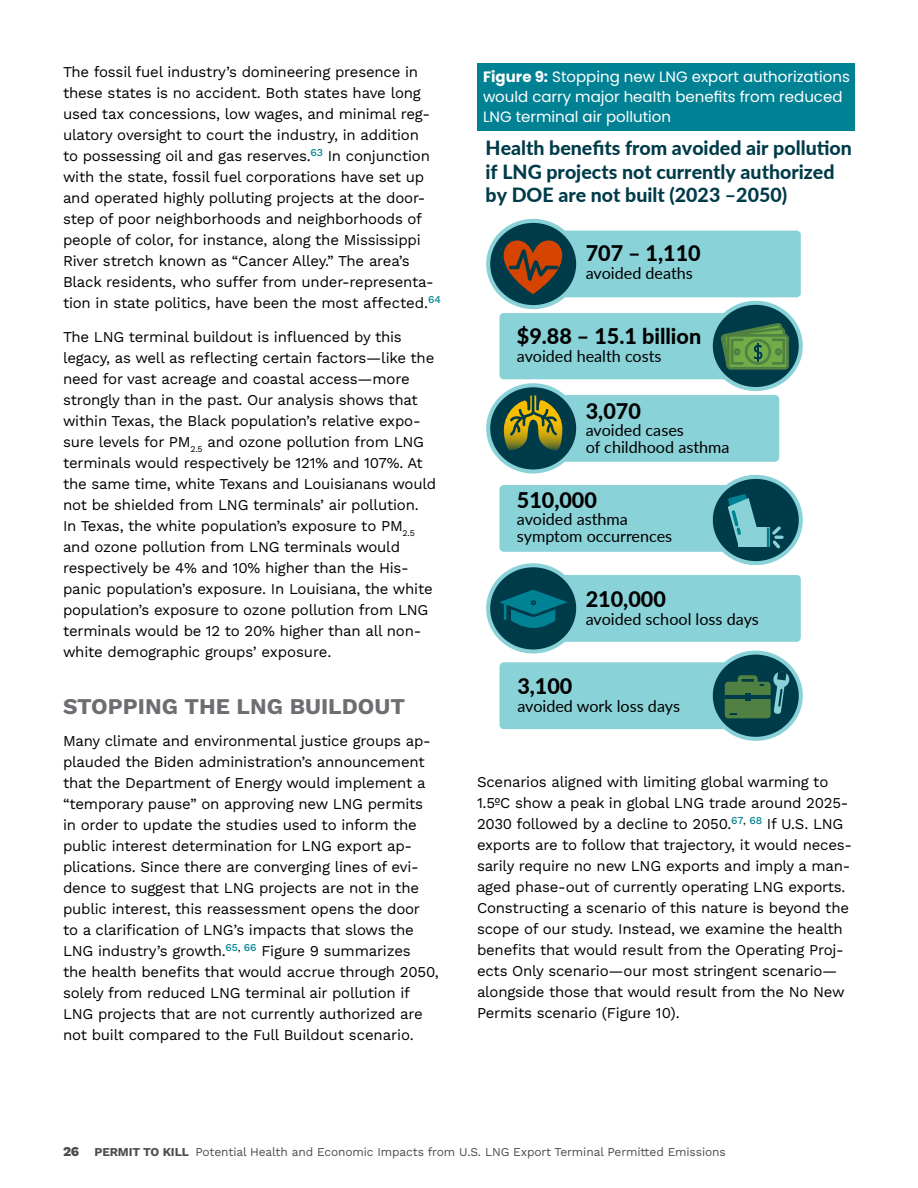
<style>
.page{position:relative;width:918px;height:1188px;background:#fff}
.page>*{position:absolute;margin:0;border:0;box-sizing:border-box;transform-origin:0 0}
.H3-Caps{font:700 22.5px "Work Sans";color:#6d6e71}
.t1{font:900 21.6px "Lato";color:#000}
.t2{font:900 19.5px/23.4px "Lato";color:#003b4a}
.t3{font:16.2px/16.6px "Lato";color:#000}
.Body{font:15px/21px "Work Sans";letter-spacing:-.015em;color:#000}
.Figure-Table_Caption{font:15px/20.2px "Poppins";color:#fff}
.t4{font:12px "Work Sans";letter-spacing:-.01em;color:#4d4d4f}
.s1{font-weight:700}
.s2{font-weight:800;font-size:13.5px}
</style>
<div class="page">
<div style="left:477px;top:63px;width:378px;height:67px;background:#008294"></div>
<div style="left:500px;top:485px;width:279px;height:67px;background:#89d2d8;border-radius:4px"></div>
<div style="left:500px;top:395px;width:279px;height:67px;background:#89d2d8;border-radius:4px"></div>
<div style="left:521px;top:231px;width:280px;height:66px;background:#89d2d8;border-radius:4px"></div>
<svg style="left:488px;top:221px;width:90px;height:86px"></svg>
<div style="left:486px;top:219px;width:94px;height:90px;border:4px solid #89d2d8;border-radius:50%"></div>
<svg style="left:486px;top:222px;width:106px;height:72px"></svg>
<svg style="left:488px;top:385px;width:90px;height:87px;background:#13505d"></svg>
<div style="left:486px;top:383px;width:94px;height:91px;border:4px solid #89d2d8;border-radius:50%"></div>
<div style="left:521px;top:575px;width:280px;height:67px;background:#89d2d8;border-radius:4px"></div>
<div style="left:488px;top:565px;width:90px;height:87px;background:#003b4a;border-radius:50%"></div>
<div style="left:486px;top:563px;width:94px;height:91px;border:4px solid #89d2d8;border-radius:50%"></div>
<svg style="left:499px;top:590px;width:69px;height:38px"></svg>
<div style="left:711px;top:477px;width:90px;height:86px;background:#003b4a;border-radius:50%"></div>
<div style="left:709px;top:475px;width:94px;height:90px;border:4px solid #89d2d8;border-radius:50%"></div>
<div style="left:738px;top:527px;width:32px;height:20px;background:#89d2d8"></div>
<svg style="left:769px;top:526px;width:15px;height:26px"></svg>
<svg style="left:728px;top:494px;width:29px;height:50px"></svg>
<hr style="left:767px;top:528px;width:3px;height:19px;background:#008294">
<div style="left:500px;top:313px;width:279px;height:66px;background:#89d2d8;border-radius:4px"></div>
<svg style="left:711px;top:303px;width:90px;height:86px;background:#13505e"></svg>
<div style="left:709px;top:301px;width:94px;height:90px;border:4px solid #89d2d8;border-radius:50%"></div>
<svg style="left:719px;top:321px;width:71px;height:50px;background:#457d46"></svg>
<div style="left:500px;top:662px;width:279px;height:67px;background:#89d2d8;border-radius:4px"></div>
<svg style="left:711px;top:653px;width:90px;height:86px;background:#0e4a58"></svg>
<div style="left:709px;top:651px;width:94px;height:90px;border:4px solid #89d2d8;border-radius:50%"></div>
<svg style="left:773px;top:671px;width:17px;height:43px"></svg>
<div style="left:738px;top:675px;width:20px;height:21px;border:4px solid #508142;border-radius:2px"></div>
<div style="left:725px;top:682px;width:46px;height:36px;background:#508142;border-radius:4px"></div>
<hr style="left:725px;top:695px;width:46px;height:3px;background:#003b4a">
<div style="left:745px;top:694px;width:6px;height:7px;background:#003b4a"></div>
<svg style="left:730px;top:713px;width:6px;height:2px"></svg>
<svg style="left:504px;top:396px;width:58px;height:55px;background:#6d7529"></svg>
<p class="Body" style="left:63px;top:61px;width:379px">The fossil fuel industry’s domineering presence in these states is no accident. Both states have long used tax concessions, low wages, and minimal reg&shy;ulatory oversight to court the industry, in addition<br>to possessing oil and gas reserves.<sup>63</sup> In conjunction with the state, fossil fuel corporations have set up and operated highly polluting projects at the door&shy;step of poor neighborhoods and neighborhoods of people of color, for instance, along the Mississippi River stretch known as “Cancer Alley.” The area’s Black residents, who suffer from under-representa&shy;tion in state politics, have been the most affected.<sup>64</sup></p>
<p class="Body" style="left:63px;top:326px;width:375px">The LNG terminal buildout is influenced by this legacy, as well as reflecting certain factors—like the need for vast acreage and coastal access—more strongly than in the past. Our analysis shows that within Texas, the Black population’s relative expo&shy;sure levels for PM<sub>2.5</sub> and ozone pollution from LNG terminals would respectively be 121% and 107%. At the same time, white Texans and Louisianans would not be shielded from LNG terminals’ air pollution.<br>In Texas, the white population’s exposure to PM<sub>2.5 </sub>and ozone pollution from LNG terminals would respectively be 4% and 10% higher than the His&shy;panic population’s exposure. In Louisiana, the white population’s exposure to ozone pollution from LNG terminals would be 12 to 20% higher than all non&shy;white demographic groups’ exposure.</p>
<p class="H3-Caps" style="left:63px;top:690px;width:344px">STOPPING THE LNG BUILDOUT</p>
<p class="Body" style="left:63px;top:730px;width:377px">Many climate and environmental justice groups ap&shy;plauded the Biden administration’s announcement that the Department of Energy would implement a “temporary pause” on approving new LNG permits in order to update the studies used to inform the public interest determination for LNG export ap&shy;plications. Since there are converging lines of evi&shy;dence to suggest that LNG projects are not in the public interest, this reassessment opens the door to a clarification of LNG’s impacts that slows the LNG industry’s growth.<sup>65</sup><sup>,</sup> <sup>66</sup> Figure 9 summarizes<br>the health benefits that would accrue through 2050, solely from reduced LNG terminal air pollution if LNG projects that are not currently authorized are not built compared to the Full Buildout scenario.</p>
<p class="Figure-Table_Caption" style="left:483px;top:66px;width:368px"><span class="s1">Figure 9:</span> Stopping new LNG export authorizations would carry major health benefits from reduced<br>LNG terminal air pollution</p>
<h3 class="t2" style="left:486px;top:136px;width:368px">Health benefits from avoided air pollution if LNG projects not currently authorized by DOE are not built (2023 –2050)</h3>
<h2 class="t1" style="left:586px;top:237px;width:116px">707 – 1,110</h2>
<p class="t3" style="left:586px;top:264px;width:109px">avoided deaths</p>
<h2 class="t1" style="left:517px;top:320px;width:186px">$9.88 – 15.1 billion</h2>
<p class="t3" style="left:517px;top:347px;width:146px">avoided health costs</p>
<h2 class="t1" style="left:586px;top:395px;width:57px">3,070</h2>
<p class="t3" style="left:586px;top:422px;width:145px">avoided cases<br>of childhood asthma</p>
<h2 class="t1" style="left:517px;top:484px;width:82px">510,000</h2>
<p class="t3" style="left:517px;top:511px;width:157px">avoided asthma symptom occurrences</p>
<h2 class="t1" style="left:586px;top:583px;width:82px">210,000</h2>
<p class="t3" style="left:586px;top:610px;width:175px">avoided school loss days</p>
<h2 class="t1" style="left:517px;top:670px;width:57px">3,100</h2>
<p class="t3" style="left:517px;top:697px;width:164px">avoided work loss days</p>
<p class="Body" style="left:477px;top:771px;width:377px">Scenarios aligned with limiting global warming to 1.5ºC show a peak in global LNG trade around 2025- 2030 followed by a decline to 2050.<sup>67</sup><sup>,</sup> <sup>68</sup> If U.S. LNG exports are to follow that trajectory, it would neces&shy;sarily require no new LNG exports and imply a man&shy;aged phase-out of currently operating LNG exports.<br>Constructing a scenario of this nature is beyond the scope of our study. Instead, we examine the health benefits that would result from the Operating Proj&shy;ects Only scenario—our most stringent scenario— alongside those that would result from the No New Permits scenario (Figure 10).</p>
<p class="t4" style="left:63px;top:1142px;width:664px"><span class="s2">26</span> <span class="s1">PERMIT TO KILL</span> Potential Health and Economic Impacts from U.S. LNG Export Terminal Permitted Emissions</p>
</div>
